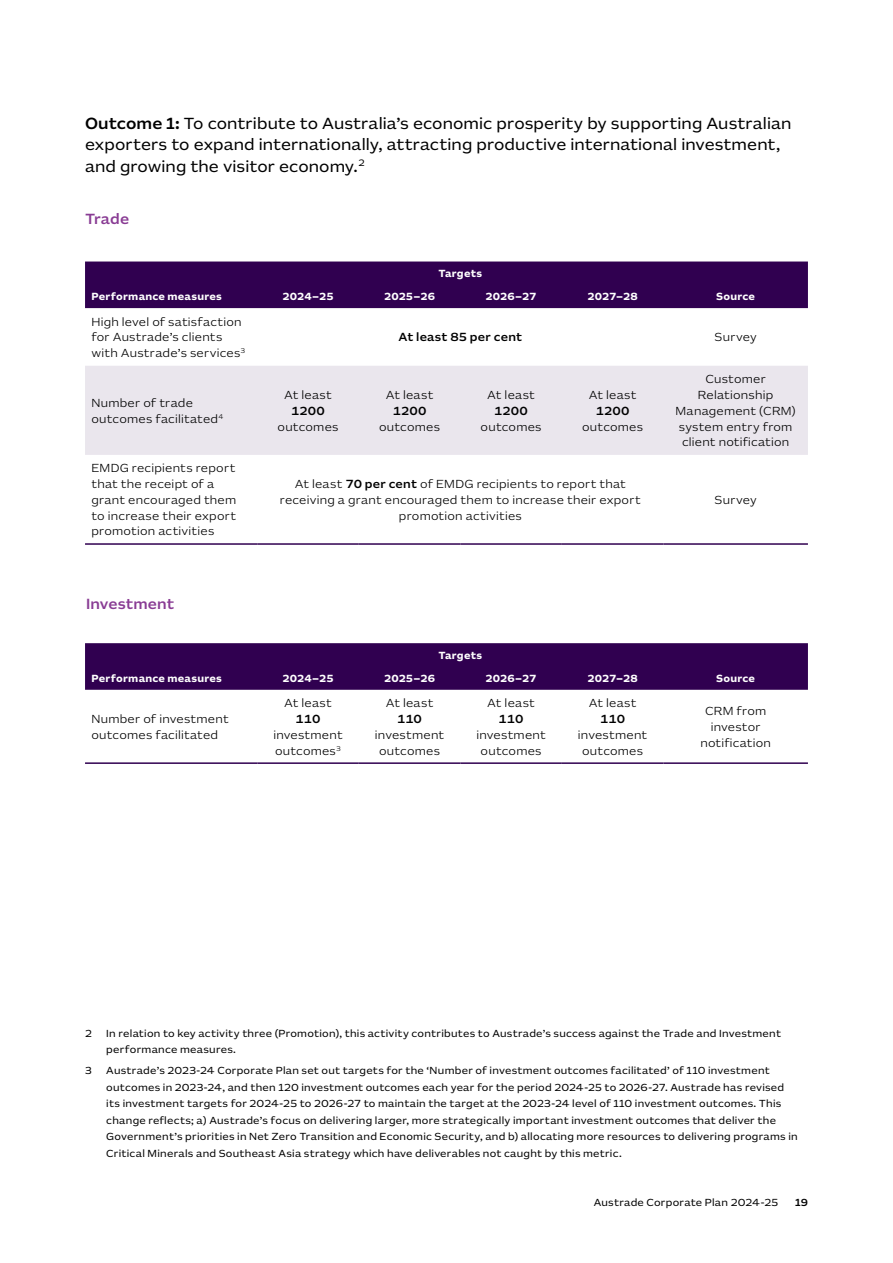
<style>
.page{position:relative;width:893px;height:1263px;background:#fff}
.page>*{position:absolute;margin:0;border:0;box-sizing:border-box;transform-origin:0 0}
._2_Intro_-_space_after{font:16.5px/21px "AU Sans Text";letter-spacing:.005em;color:#000}
._3_Subheading_3{font:500 15px "AU Sans Text";letter-spacing:.01em;color:#893c94}
.Table_text_-_light{font:300 12px/15.8px "AU Sans BETA Text";letter-spacing:.02em;color:#000;text-align:center}
.Table_text_-_light-2{font:500 12px "AU Sans BETA Text";letter-spacing:.015em;color:#000}
._8_Footnotes{font:10.5px/16.5px "AU Sans Text";letter-spacing:.025em;color:#000}
.Table_header_row_R{font:700 10.5px "AU Sans BETA Text";color:#fff}
.Table_header_row_L{font:700 10.5px "AU Sans BETA Text";letter-spacing:.025em;color:#fff}
.Table_header_row_R-2{font:700 10.5px "AU Sans BETA Text";letter-spacing:.02em;color:#fff}
.t1{font:500 10.5px "AU Sans Text";color:#000}
.s1{font-weight:500}
</style>
<div class="page">
<hr style="left:0;top:1154px;width:1px;height:109px;background:#000">
<div style="left:85px;top:261px;width:723px;height:47px;background:#300050"></div>
<div style="left:85px;top:366px;width:723px;height:89px;background:#eae6ed"></div>
<hr style="left:85px;top:543px;width:172px;height:2px;background:#300050">
<hr style="left:257px;top:543px;width:102px;height:2px;background:#300050">
<hr style="left:359px;top:543px;width:101px;height:2px;background:#300050">
<hr style="left:460px;top:543px;width:102px;height:2px;background:#300050">
<hr style="left:562px;top:543px;width:101px;height:2px;background:#300050">
<hr style="left:663px;top:543px;width:145px;height:2px;background:#300050">
<div style="left:85px;top:643px;width:723px;height:47px;background:#300050"></div>
<hr style="left:85px;top:762px;width:172px;height:2px;background:#300050">
<hr style="left:257px;top:762px;width:102px;height:2px;background:#300050">
<hr style="left:359px;top:762px;width:101px;height:2px;background:#300050">
<hr style="left:460px;top:762px;width:102px;height:2px;background:#300050">
<hr style="left:562px;top:762px;width:101px;height:2px;background:#300050">
<hr style="left:663px;top:762px;width:145px;height:2px;background:#300050">
<p class="_2_Intro_-_space_after" style="left:85px;top:112px;width:708px"><span class="s1">Outcome 1:</span> To contribute to Australia’s economic prosperity by supporting Australian exporters to expand internationally, attracting productive international investment, and growing the visitor economy.<sup>2</sup></p>
<p class="_3_Subheading_3" style="left:85px;top:206px;width:46px">Trade</p>
<p class="Table_header_row_R-2" style="left:438px;top:268px;width:45px">Targets</p>
<p class="Table_header_row_L" style="left:91px;top:292px;width:132px">Performance measures</p>
<p class="Table_header_row_R" style="left:282px;top:292px;width:53px">2024–25</p>
<p class="Table_header_row_R" style="left:384px;top:292px;width:53px">2025–26</p>
<p class="Table_header_row_R" style="left:486px;top:292px;width:53px">2026–27</p>
<p class="Table_header_row_R" style="left:587px;top:292px;width:52px">2027–28</p>
<p class="Table_header_row_R" style="left:716px;top:292px;width:40px">Source</p>
<p class="Table_text_-_light" style="left:91px;top:314px;width:155px;text-align:left">High level of satisfaction for Austrade’s clients with Austrade’s services<sup>3</sup></p>
<p class="Table_text_-_light-2" style="left:398px;top:332px;width:125px">At least 85 per cent</p>
<p class="Table_text_-_light" style="left:715px;top:330px;width:44px">Survey</p>
<p class="Table_text_-_light" style="left:91px;top:395px;width:133px;text-align:left">Number of trade outcomes facilitated<sup>4</sup></p>
<p class="Table_text_-_light" style="left:278px;top:388px;width:62px">At least<br><span class="s1">1200 </span>outcomes</p>
<p class="Table_text_-_light" style="left:379px;top:388px;width:62px">At least<br><span class="s1">1200 </span>outcomes</p>
<p class="Table_text_-_light" style="left:481px;top:388px;width:62px">At least<br><span class="s1">1200 </span>outcomes</p>
<p class="Table_text_-_light" style="left:582px;top:388px;width:62px">At least<br><span class="s1">1200 </span>outcomes</p>
<p class="Table_text_-_light" style="left:91px;top:461px;width:146px;text-align:left">EMDG recipients report that the receipt of a grant encouraged them to increase their export promotion activities</p>
<p class="_3_Subheading_3" style="left:86px;top:591px;width:90px">Investment</p>
<p class="Table_text_-_light" style="left:280px;top:477px;width:362px">At least <span class="s1">70 per cent</span> of EMDG recipients to report that receiving a grant encouraged them to increase their export promotion activities</p>
<p class="Table_header_row_R-2" style="left:438px;top:650px;width:45px">Targets</p>
<p class="Table_text_-_light" style="left:675px;top:372px;width:122px">Customer<br>Relationship<br>Management (CRM) system entry from client notification</p>
<p class="Table_text_-_light" style="left:715px;top:492px;width:44px">Survey</p>
<p class="Table_header_row_L" style="left:91px;top:673px;width:132px">Performance measures</p>
<p class="Table_header_row_R" style="left:282px;top:673px;width:53px">2024–25</p>
<p class="Table_header_row_R" style="left:384px;top:673px;width:53px">2025–26</p>
<p class="Table_header_row_R" style="left:486px;top:673px;width:53px">2026–27</p>
<p class="Table_header_row_R" style="left:587px;top:673px;width:52px">2027–28</p>
<p class="Table_header_row_R" style="left:716px;top:673px;width:40px">Source</p>
<p class="Table_text_-_light" style="left:91px;top:712px;width:139px;text-align:left">Number of investment outcomes facilitated</p>
<p class="Table_text_-_light" style="left:273px;top:696px;width:71px">At least<br><span class="s1">110 </span>investment outcomes<sup>3</sup></p>
<p class="Table_text_-_light" style="left:375px;top:696px;width:71px">At least<br><span class="s1">110 </span>investment outcomes</p>
<p class="Table_text_-_light" style="left:476px;top:696px;width:71px">At least<br><span class="s1">110 </span>investment outcomes</p>
<p class="Table_text_-_light" style="left:578px;top:696px;width:71px">At least<br><span class="s1">110 </span>investment outcomes</p>
<p class="Table_text_-_light" style="left:700px;top:704px;width:72px">CRM from investor notification</p>
<p class="_8_Footnotes" style="left:85px;top:1024px;width:8px">2</p>
<p class="_8_Footnotes" style="left:106px;top:1024px;width:676px">In relation to key activity three (Promotion), this activity contributes to Austrade’s success against the Trade and Investment performance measures.</p>
<p class="_8_Footnotes" style="left:85px;top:1061px;width:8px">3</p>
<p class="_8_Footnotes" style="left:106px;top:1061px;width:693px">Austrade’s 2023-24 Corporate Plan set out targets for the ‘Number of investment outcomes facilitated’ of 110 investment outcomes in 2023-24, and then 120 investment outcomes each year for the period 2024-25 to 2026-27. Austrade has revised its investment targets for 2024-25 to 2026-27 to maintain the target at the 2023-24 level of 110 investment outcomes. This change reflects; a) Austrade’s focus on delivering larger, more strategically important investment outcomes that deliver the Government’s priorities in Net Zero Transition and Economic Security, and b) allocating more resources to delivering programs in Critical Minerals and Southeast Asia strategy which have deliverables not caught by this metric.</p>
<p class="_8_Footnotes" style="left:594px;top:1193px;width:186px">Austrade Corporate Plan 2024-25</p>
<p class="t1" style="left:795px;top:1194px;width:14px">19</p>
</div>
